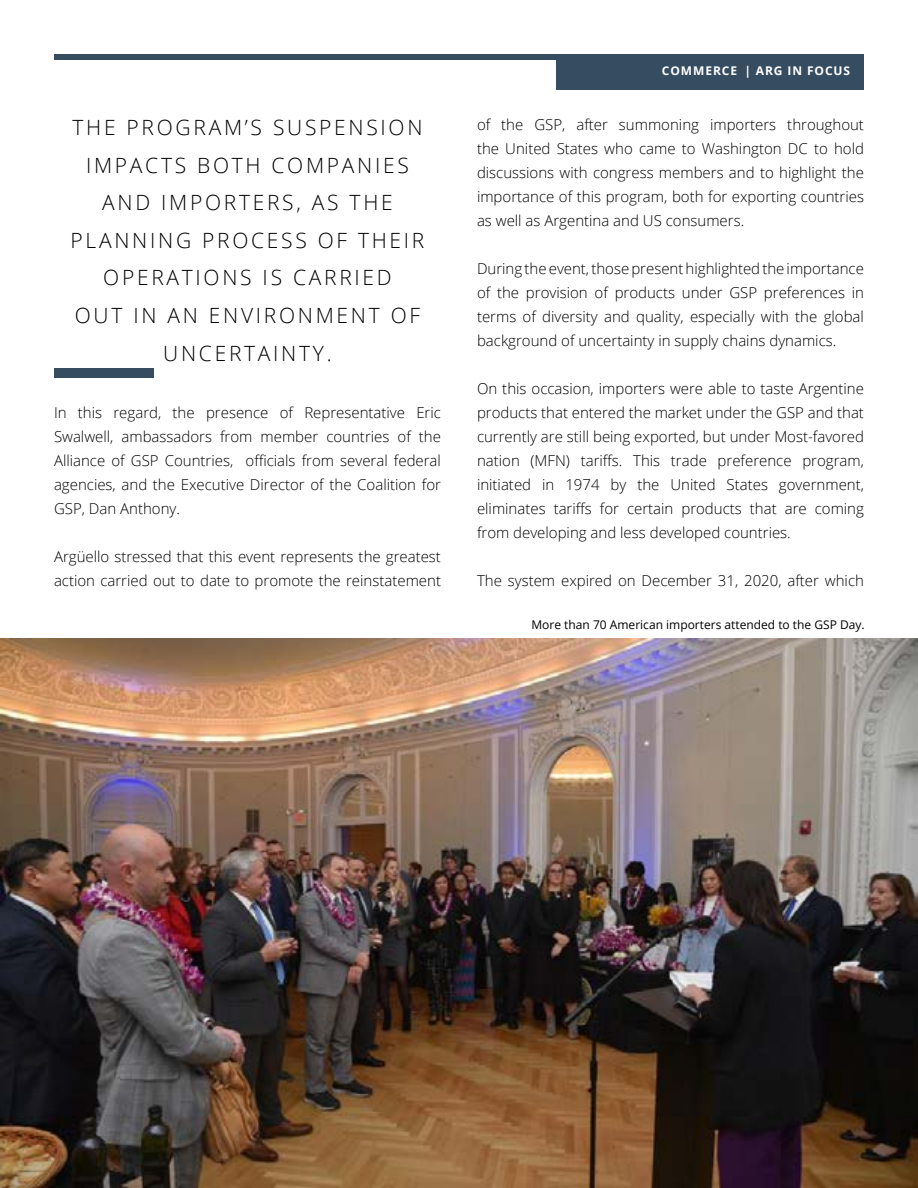
<style>
.page{position:relative;width:918px;height:1188px;background:#fff}
.page>*{position:absolute;margin:0;border:0;box-sizing:border-box;transform-origin:0 0}
.t1{font:300 21px/37.5px "Open Sans";letter-spacing:.13em;color:#000;text-align:center}
.t2{font:300 15px/24px "Open Sans";color:#000;text-align:justify}
.t3{font:12px "Open Sans";color:#000}
.t4{font:700 12px "Open Sans";letter-spacing:.075em;color:#fff}
</style>
<div class="page">
<div style="left:54px;top:54px;width:810px;height:5px;background:#364d61"></div>
<div style="left:556px;top:54px;width:308px;height:36px;background:#364d61"></div>
<div style="left:54px;top:369px;width:100px;height:9px;background:#364d61"></div>
<img style="left:1px;top:638px;width:917px;height:550px">
<h1 class="t1" style="left:71px;top:109px;width:355px">THE PROGRAM’S SUSPENSION<br>IMPACTS BOTH COMPANIES<br>AND IMPORTERS, AS THE<br>PLANNING PROCESS OF THEIR<br>OPERATIONS IS CARRIED<br>OUT IN AN ENVIRONMENT OF<br>UNCERTAINTY.</h1>
<p class="t2" style="left:54px;top:400px;width:389px">In this regard, the presence of Representative Eric Swalwell, ambassadors from member countries of the Alliance of GSP Countries, officials from several federal agencies, and the Executive Director of the Coalition for GSP, Dan Anthony.</p>
<p class="t2" style="left:54px;top:544px;width:389px">Argüello stressed that this event represents the greatest action carried out to date to promote the reinstatement</p>
<p class="t4" style="left:662px;top:62px;width:190px">COMMERCE | ARG IN FOCUS</p>
<p class="t2" style="left:477px;top:112px;width:389px">of the GSP, after summoning importers throughout the United States who came to Washington DC to hold discussions with congress members and to highlight the importance of this program, both for exporting countries as well as Argentina and US consumers.</p>
<p class="t2" style="left:477px;top:256px;width:389px">During the event, those present highlighted the importance of the provision of products under GSP preferences in terms of diversity and quality, especially with the global background of uncertainty in supply chains dynamics.</p>
<p class="t2" style="left:477px;top:376px;width:389px">On this occasion, importers were able to taste Argentine products that entered the market under the GSP and that currently are still being exported, but under Most-favored nation (MFN) tariffs. This trade preference program, initiated in 1974 by the United States government, eliminates tariffs for certain products that are coming from developing and less developed countries.</p>
<p class="t2" style="left:477px;top:568px;width:388px">The system expired on December 31, 2020, after which</p>
<p class="t3" style="left:531px;top:617px;width:335px">More than 70 American importers attended to the GSP Day.</p>
</div>
